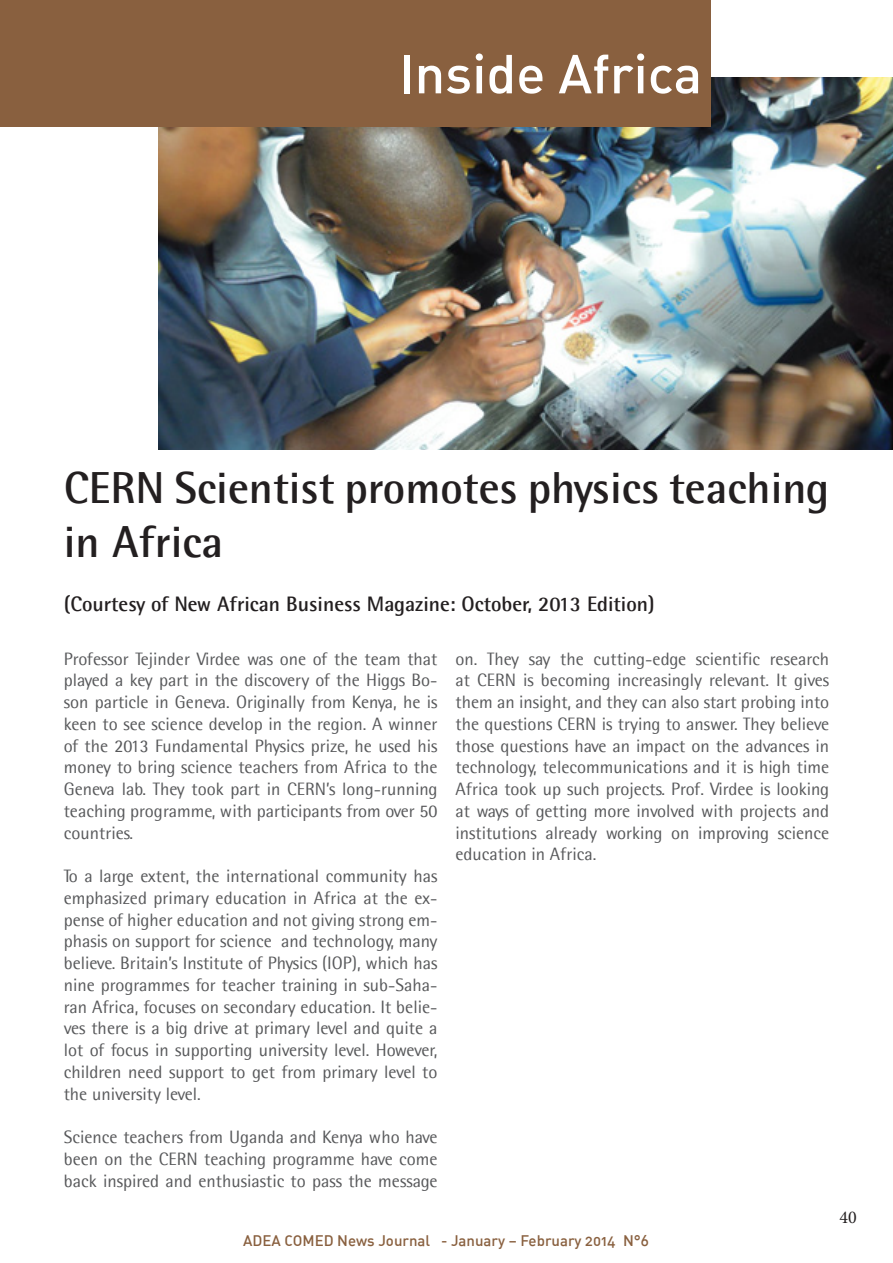
<style>
.page{position:relative;width:893px;height:1263px;background:#fff}
.page>*{position:absolute;margin:0;border:0;box-sizing:border-box;transform-origin:0 0}
.t1{font:54px "DIN Medium Alternate";color:#fff}
.t2{font:700 45px/54px "Agfa Rotis Semisans";color:#231f20}
.t3{font:700 21px "Agfa Rotis Semisans";color:#231f20}
.t4{font:18px/21.8px "Agfa Rotis Semisans";color:#57585a;text-align:justify}
.t5{font:18px "Minion Pro";color:#231f20}
.t6{font:15px "DIN Medium Alternate";color:#89603f}
</style>
<div class="page">
<img style="left:159px;top:78px;width:734px;height:372px">
<div style="left:0;top:0;width:710px;height:126px;background:#89603f"></div>
<h1 class="t1" style="left:399px;top:39px;width:305px">Inside Africa</h1>
<h2 class="t2" style="left:64px;top:460px;width:767px">CERN Scientist promotes physics teaching in Africa</h2>
<p class="t3" style="left:64px;top:591px;width:593px">(Courtesy of New African Business Magazine: October, 2013 Edition)</p>
<p class="t4" style="left:64px;top:647px;width:375px">Professor Tejinder Virdee was one of the team that played a key part in the discovery of the Higgs Bo&shy;son particle in Geneva. Originally from Kenya, he is keen to see science develop in the region. A winner of the 2013 Fundamental Physics prize, he used his money to bring science teachers from Africa to the Geneva lab. They took part in CERN’s long-running teaching programme, with participants from over 50 countries.</p>
<p class="t4" style="left:64px;top:865px;width:375px">To a large extent, the international community has emphasized primary education in Africa at the ex&shy;pense of higher education and not giving strong em&shy;phasis on support for science and technology, many believe. Britain’s Institute of Physics (IOP), which has nine programmes for teacher training in sub-Saha&shy;ran Africa, focuses on secondary education. It belie&shy;ves there is a big drive at primary level and quite a lot of focus in supporting university level. However, children need support to get from primary level to the university level.</p>
<p class="t4" style="left:64px;top:1126px;width:375px">Science teachers from Uganda and Kenya who have been on the CERN teaching programme have come back inspired and enthusiastic to pass the message</p>
<p class="t4" style="left:455px;top:647px;width:375px">on. They say the cutting-edge scientific research at CERN is becoming increasingly relevant. It gives them an insight, and they can also start probing into the questions CERN is trying to answer. They believe those questions have an impact on the advances in technology, telecommunications and it is high time Africa took up such projects. Prof. Virdee is looking at ways of getting more involved with projects and institutions already working on improving science education in Africa.</p>
<p class="t6" style="left:243px;top:1231px;width:407px">ADEA COMED News Journal - January – February 2014 N°6</p>
<p class="t5" style="left:839px;top:1205px;width:19px">40</p>
</div>
